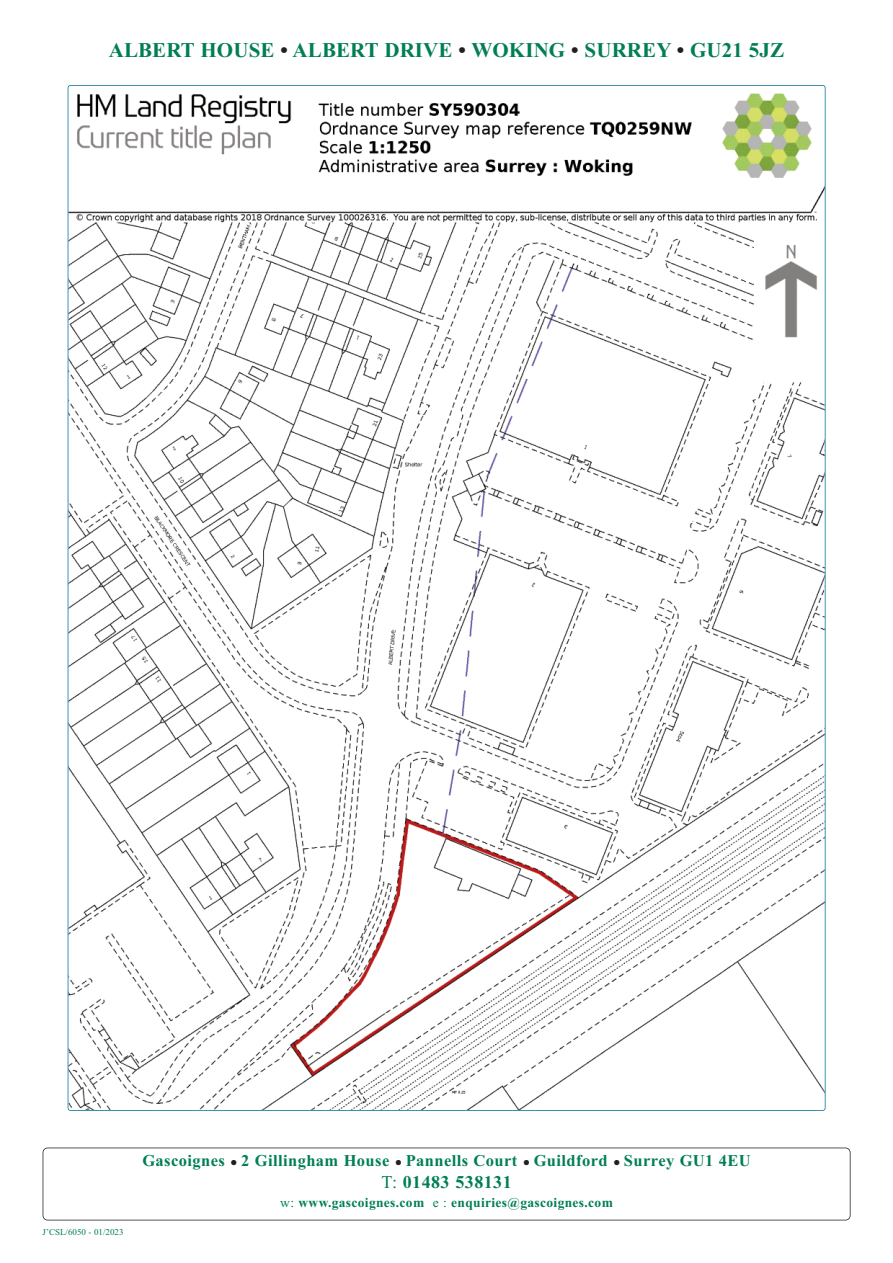
<style>
.page{position:relative;width:893px;height:1263px;background:#fff}
.page>*{position:absolute;margin:0;border:0;box-sizing:border-box;transform-origin:0 0}
.t1{font:700 21px "Times New Roman";letter-spacing:.005em;color:#007f52}
.t2{font:700 18px "Times New Roman";letter-spacing:.025em;color:#007f52}
.t3{font:700 16.5px "Times New Roman";letter-spacing:.025em;color:#007f52}
.t4{font:700 13.5px "Times New Roman";letter-spacing:.025em;color:#007f52}
.t5{font:9px "Times New Roman";color:#007f52}
.s1{color:#231f20}
.s2{font-family:"Verdana";font-size:10.5px;color:#231f20}
.s3{font-weight:400}
</style>
<div class="page">
<div style="left:43px;top:1147px;width:807px;height:73px;border:2px solid #231f20;border-radius:5px"></div>
<img style="left:68px;top:86px;width:757px;height:1024px;border-radius:2px">
<p class="t1" style="left:109px;top:37px;width:677px">ALBERT HOUSE <span class="s1">•</span> ALBERT DRIVE <span class="s1">•</span> WOKING <span class="s1">•</span> SURREY <span class="s1">•</span> GU21 5JZ</p>
<p class="t5" style="left:43px;top:1227px;width:82px">J’CSL/6050 - 01/2023</p>
<p class="t3" style="left:142px;top:1151px;width:610px">Gascoignes <span class="s2">•</span> 2 Gillingham House <span class="s2">•</span> Pannells Court <span class="s2">•</span> Guildford <span class="s2">•</span> Surrey GU1 4EU</p>
<p class="t2" style="left:381px;top:1171px;width:132px"><span class="s3">T:</span> 01483 538131</p>
<p class="t4" style="left:280px;top:1194px;width:334px"><span class="s3">w:</span> www.gascoignes.com <span class="s3">e :</span> enquiries@gascoignes.com</p>
</div>
